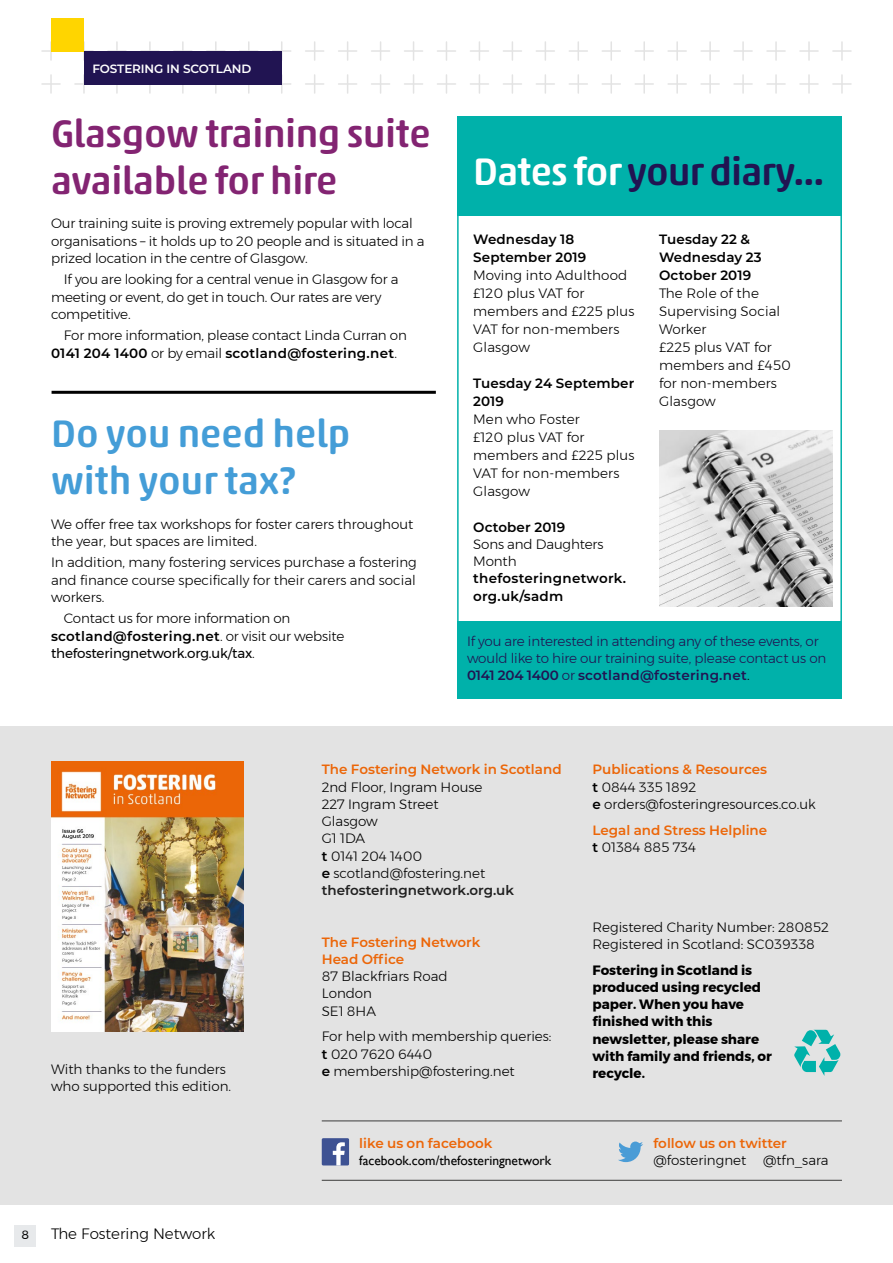
<style>
.page{position:relative;width:893px;height:1263px;background:#fff}
.page>*{position:absolute;margin:0;border:0;box-sizing:border-box;transform-origin:0 0}
.Body_copy{font:500 39px/46.8px "Akko Rounded Pro";letter-spacing:-.01em;color:#832472}
.Body_copy-2{font:500 39px/46.8px "Akko Rounded Pro";color:#449dd7}
.Body_copy-3{font:500 39px "Akko Rounded Pro";letter-spacing:-.02em;color:#211452}
.t1{font:300 15px "Montserrat";color:#000}
.Body_copy-4{font:300 13.5px/17.2px "Montserrat";letter-spacing:-.01em;color:#000}
.Body{font:300 13.5px/17.2px "Montserrat";color:#000}
.Body_copy_9_12{font:300 13.5px/18px "Montserrat";letter-spacing:.01em;color:#000}
.Body_copy-5{font:300 13.5px/17.2px "Montserrat";letter-spacing:-.01em;color:#211452}
.Body_copy-6{font:700 13.5px/17.2px "Montserrat";color:#000}
.Body-2{font:600 13.5px/17.2px "Montserrat";color:#ec6608}
.Body_copy_9_12-2{font:600 13.5px/18px "Montserrat";letter-spacing:.01em;color:#000}
.Body_copy-7{font:600 13.5px/17.2px "Montserrat";letter-spacing:.02em;color:#000}
.Body-3{font:13.5px/17.2px "Gill Sans";color:#000}
.Tab_copy{font:600 12px "Montserrat";letter-spacing:-.01em;color:#fff}
.t2{font:12px "Montserrat";color:#000}
.s1{font-weight:600}
.s2{font-weight:400}
.s3{color:#fff}
.s4{font-weight:300}
.s5{color:#000}
.s6{font-weight:600;color:#ec6608}
.s7{font-weight:600;color:#202020}
.s8{font-weight:300;color:#000}
.s9{font-family:"Montserrat";font-weight:600;color:#ec6608}
</style>
<div class="page">
<svg style="left:42px;top:42px;width:18px;height:18px"></svg>
<svg style="left:536px;top:42px;width:18px;height:18px"></svg>
<svg style="left:306px;top:42px;width:18px;height:18px"></svg>
<svg style="left:800px;top:42px;width:18px;height:18px"></svg>
<svg style="left:174px;top:42px;width:18px;height:9px"></svg>
<svg style="left:668px;top:42px;width:18px;height:18px"></svg>
<svg style="left:437px;top:42px;width:19px;height:18px"></svg>
<svg style="left:108px;top:42px;width:18px;height:9px"></svg>
<svg style="left:602px;top:42px;width:18px;height:18px"></svg>
<svg style="left:371px;top:42px;width:19px;height:18px"></svg>
<svg style="left:240px;top:42px;width:18px;height:9px"></svg>
<svg style="left:734px;top:42px;width:18px;height:18px"></svg>
<svg style="left:503px;top:42px;width:18px;height:18px"></svg>
<svg style="left:75px;top:42px;width:18px;height:18px"></svg>
<svg style="left:569px;top:42px;width:18px;height:18px"></svg>
<svg style="left:339px;top:42px;width:18px;height:18px"></svg>
<svg style="left:833px;top:42px;width:18px;height:18px"></svg>
<svg style="left:207px;top:42px;width:18px;height:9px"></svg>
<svg style="left:701px;top:42px;width:18px;height:18px"></svg>
<svg style="left:470px;top:42px;width:18px;height:18px"></svg>
<svg style="left:141px;top:42px;width:18px;height:9px"></svg>
<svg style="left:635px;top:42px;width:18px;height:18px"></svg>
<svg style="left:404px;top:42px;width:19px;height:18px"></svg>
<svg style="left:273px;top:42px;width:18px;height:18px"></svg>
<svg style="left:767px;top:42px;width:18px;height:18px"></svg>
<svg style="left:42px;top:75px;width:18px;height:18px"></svg>
<svg style="left:536px;top:75px;width:18px;height:18px"></svg>
<svg style="left:306px;top:75px;width:18px;height:18px"></svg>
<svg style="left:800px;top:75px;width:18px;height:18px"></svg>
<svg style="left:174px;top:84px;width:18px;height:9px"></svg>
<svg style="left:668px;top:75px;width:18px;height:18px"></svg>
<svg style="left:437px;top:75px;width:19px;height:18px"></svg>
<svg style="left:108px;top:84px;width:18px;height:9px"></svg>
<svg style="left:602px;top:75px;width:18px;height:18px"></svg>
<svg style="left:371px;top:75px;width:19px;height:18px"></svg>
<svg style="left:240px;top:84px;width:18px;height:9px"></svg>
<svg style="left:734px;top:75px;width:18px;height:18px"></svg>
<svg style="left:503px;top:75px;width:18px;height:18px"></svg>
<svg style="left:75px;top:75px;width:18px;height:18px"></svg>
<svg style="left:569px;top:75px;width:18px;height:18px"></svg>
<svg style="left:339px;top:75px;width:18px;height:18px"></svg>
<svg style="left:833px;top:75px;width:18px;height:18px"></svg>
<svg style="left:207px;top:84px;width:18px;height:9px"></svg>
<svg style="left:701px;top:75px;width:18px;height:18px"></svg>
<svg style="left:470px;top:75px;width:18px;height:18px"></svg>
<svg style="left:141px;top:84px;width:18px;height:9px"></svg>
<svg style="left:635px;top:75px;width:18px;height:18px"></svg>
<svg style="left:404px;top:75px;width:19px;height:18px"></svg>
<svg style="left:273px;top:75px;width:18px;height:18px"></svg>
<svg style="left:767px;top:75px;width:18px;height:18px"></svg>
<div style="left:14px;top:1225px;width:22px;height:21px;background:#e7e9eb"></div>
<div style="left:51px;top:18px;width:33px;height:33px;background:#ffd500"></div>
<div style="left:84px;top:51px;width:198px;height:33px;background:#211452"></div>
<div style="left:0;top:726px;width:893px;height:478px;background:#e3e3e3"></div>
<div style="left:457px;top:116px;width:385px;height:100px;background:#00b1aa"></div>
<div style="left:457px;top:621px;width:385px;height:77px;background:#00b1aa"></div>
<div style="left:457px;top:212px;width:385px;height:412px;border:2px solid #00b1aa"></div>
<hr style="left:322px;top:1120px;width:520px;height:1px;background:#3c3c3b">
<hr style="left:322px;top:1180px;width:520px;height:1px;background:#3c3c3b">
<div style="left:322px;top:1138px;width:27px;height:27px;background:#3e5293;border-radius:2px"></div>
<svg style="left:333px;top:1142px;width:12px;height:23px"></svg>
<svg style="left:618px;top:1141px;width:25px;height:21px"></svg>
<svg style="left:794px;top:1030px;width:46px;height:46px"></svg>
<img style="left:52px;top:761px;width:191px;height:271px">
<img style="left:659px;top:430px;width:174px;height:176px">
<hr style="left:52px;top:391px;width:384px;height:3px;background:#000">
<p class="Tab_copy" style="left:93px;top:61px;width:160px">FOSTERING IN SCOTLAND</p>
<p class="Body_copy" style="left:51px;top:110px;width:381px">Glasgow training suite available for hire</p>
<p class="Body_copy-4" style="left:51px;top:215px;width:375px">Our training suite is proving extremely popular with local organisations – it holds up to 20 people and is situated in a prized location in the centre of Glasgow.</p>
<p class="Body_copy-4" style="left:51px;top:271px;width:349px;text-indent:13px">If you are looking for a central venue in Glasgow for a meeting or event, do get in touch. Our rates are very competitive.</p>
<p class="Body_copy-4" style="left:51px;top:327px;width:357px;text-indent:13px">For more information, please contact Linda Curran on<br><span class="s1">0141 204 1400</span> or by email <span class="s1">scotland@fostering.net</span>.</p>
<p class="Body_copy-2" style="left:51px;top:410px;width:301px">Do you need help with your tax?</p>
<p class="Body_copy-4" style="left:51px;top:515px;width:364px">We offer free tax workshops for foster carers throughout the year, but spaces are limited.</p>
<p class="Body_copy-4" style="left:51px;top:554px;width:367px;text-align:justify">In addition, many fostering services purchase a fostering and finance course specifically for their carers and social workers.</p>
<p class="Body_copy-4" style="left:51px;top:610px;width:295px;text-indent:13px">Contact us for more information on <span class="s1">scotland@fostering.net</span>. or visit our website <span class="s2">thefosteringnetwork.org.uk/tax</span>.</p>
<p class="Body_copy-3" style="left:473px;top:148px;width:353px"><span class="s3">Dates for</span> your diary...</p>
<p class="Body_copy_9_12-2" style="left:473px;top:229px;width:115px">Wednesday 18<br>September 2019</p>
<p class="Body_copy_9_12" style="left:473px;top:266px;width:156px">Moving into Adulthood</p>
<p class="Body_copy_9_12" style="left:473px;top:284px;width:163px">£120 plus VAT for members and £225 plus<br>VAT for non-members</p>
<p class="Body_copy_9_12" style="left:473px;top:338px;width:58px">Glasgow</p>
<p class="Body_copy_9_12-2" style="left:473px;top:373px;width:163px">Tuesday 24 September<br>2019</p>
<p class="Body_copy_9_12" style="left:473px;top:410px;width:108px">Men who Foster</p>
<p class="Body_copy_9_12" style="left:473px;top:428px;width:163px">£120 plus VAT for members and £225 plus<br>VAT for non-members</p>
<p class="Body_copy_9_12" style="left:473px;top:482px;width:58px">Glasgow</p>
<p class="Body_copy_9_12-2" style="left:473px;top:517px;width:94px">October 2019</p>
<p class="Body_copy-7" style="left:473px;top:535px;width:154px"><span class="s4">Sons and Daughters<br>Month </span>thefosteringnetwork. org.uk/sadm</p>
<p class="Body_copy_9_12-2" style="left:659px;top:229px;width:104px">Tuesday 22 &amp;<br>Wednesday 23<br>October 2019</p>
<p class="Body_copy_9_12" style="left:659px;top:284px;width:123px">The Role of the<br>Supervising Social<br>Worker</p>
<p class="Body_copy_9_12" style="left:659px;top:338px;width:133px">£225 plus VAT for members and £450 for non-members</p>
<p class="Body_copy_9_12" style="left:659px;top:392px;width:58px">Glasgow</p>
<p class="Body_copy-5" style="left:467px;top:632px;width:361px">If you are interested in attending any of these events, or would like to hire our training suite, please contact us on<br><span class="s1">0141 204 1400</span> or <span class="s1">scotland@fostering.net</span><span class="s5">.</span></p>
<p class="Body" style="left:51px;top:1060px;width:182px">With thanks to the funders who supported this edition.</p>
<p class="t2" style="left:22px;top:1226px;width:9px">8</p>
<p class="t1" style="left:51px;top:1223px;width:166px">The Fostering Network</p>
<p class="Body" style="left:322px;top:761px;width:241px"><span class="s6">The Fostering Network in Scotland<br></span>2nd Floor, Ingram House<br>227 Ingram Street<br>Glasgow<br>G1 1DA<br><span class="s1">t</span> 0141 204 1400<br><span class="s1">e</span> scotland@fostering.net <span class="s7">thefosteringnetwork.org.uk</span></p>
<p class="Body-2" style="left:322px;top:933px;width:160px">The Fostering Network<br>Head Office<br><span class="s8">87 Blackfriars Road<br>London<br>SE1 8HA</span></p>
<p class="Body" style="left:322px;top:1028px;width:231px">For help with membership queries: <span class="s1">t</span> 020 7620 6440<br><span class="s1">e</span> membership@fostering.net</p>
<p class="Body" style="left:592px;top:761px;width:225px"><span class="s6">Publications &amp; Resources<br></span><span class="s1">t</span> 0844 335 1892<br><span class="s1">e</span> orders@fosteringresources.co.uk</p>
<p class="Body-2" style="left:592px;top:821px;width:176px">Legal and Stress Helpline <span class="s5">t</span> <span class="s8">01384 885 734</span></p>
<p class="Body" style="left:592px;top:918px;width:238px">Registered Charity Number: 280852<br>Registered in Scotland: SC039338</p>
<p class="Body_copy-6" style="left:592px;top:961px;width:181px">Fostering in Scotland is produced using recycled paper. When you have finished with this newsletter, please share with family and friends, or recycle.</p>
<p class="Body-3" style="left:359px;top:1135px;width:193px"><span class="s9">like us on facebook </span>facebook.com/thefosteringnetwork</p>
<p class="Body" style="left:653px;top:1134px;width:176px"><span class="s6">follow us on twitter </span>@fosteringnet @tfn_sara</p>
</div>
